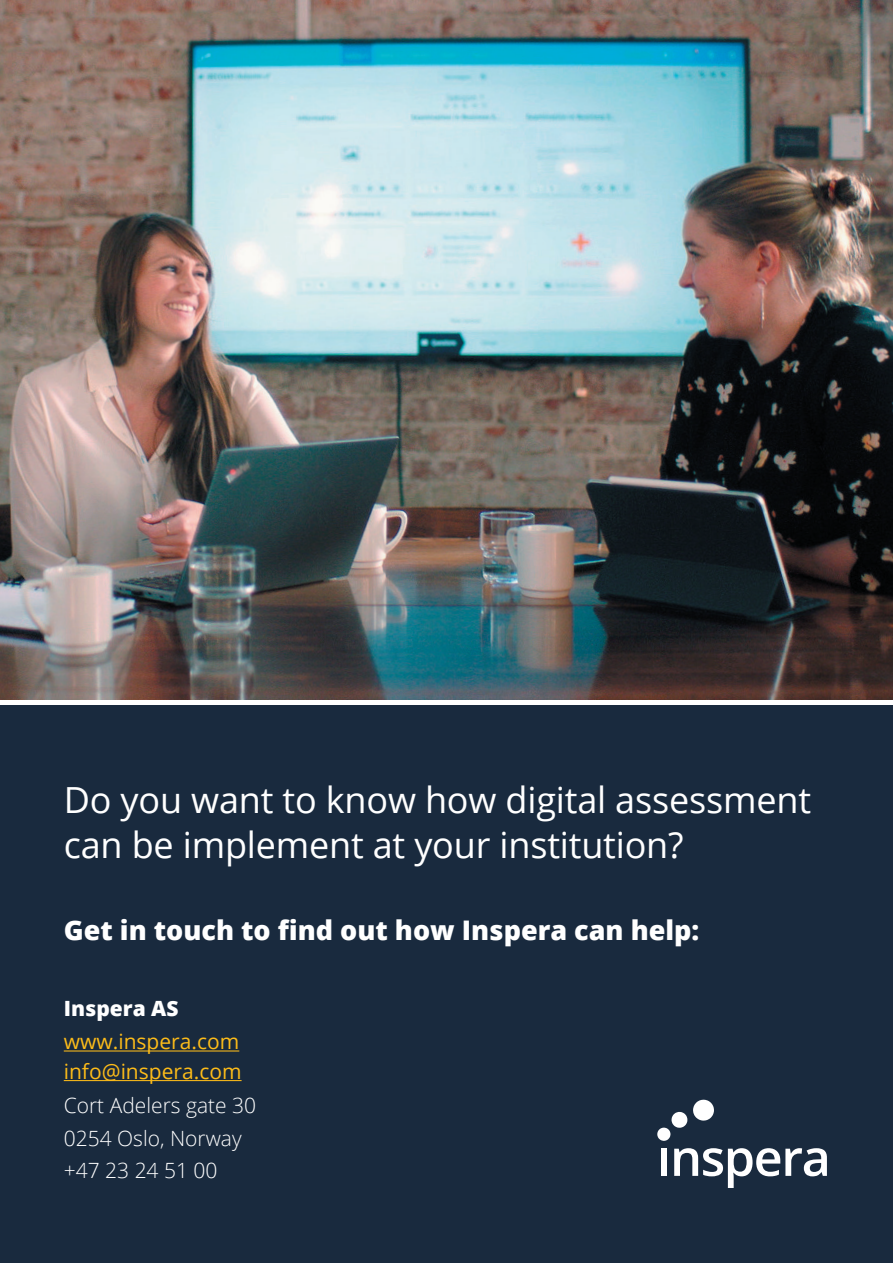
<style>
.page{position:relative;width:893px;height:1263px;background:#fff}
.page>*{position:absolute;margin:0;border:0;box-sizing:border-box;transform-origin:0 0}
.t1{font:36px/45px "Open Sans";letter-spacing:-.005em;color:#fff}
.t2{font:800 27px "Open Sans";color:#fff}
.t3{font:300 21px/32.2px "Open Sans";color:#fff}
.t4{font:21px/29.5px "Open Sans";color:#fdbc19}
.t5{font:800 21px "Open Sans";color:#fff}
</style>
<div class="page">
<div style="left:0;top:706px;width:893px;height:557px;background:#192a3e"></div>
<img style="left:0;top:0;width:893px;height:699px">
<svg style="left:657px;top:1112px;width:30px;height:29px"></svg>
<svg style="left:693px;top:1100px;width:21px;height:21px"></svg>
<div style="left:662px;top:1149px;width:5px;height:27px;background:#fff"></div>
<svg style="left:674px;top:1148px;width:153px;height:40px"></svg>
<hr style="left:64px;top:1050px;width:175px;height:1px;background:#fdbc19">
<hr style="left:64px;top:1080px;width:178px;height:1px;background:#fdbc19">
<p class="t1" style="left:64px;top:776px;width:749px">Do you want to know how digital assessment can be implement at your institution?</p>
<p class="t2" style="left:64px;top:910px;width:637px">Get in touch to find out how Inspera can help:</p>
<p class="t5" style="left:64px;top:992px;width:116px">Inspera AS</p>
<p class="t4" style="left:64px;top:1026px;width:179px">www.inspera.com info@inspera.com</p>
<p class="t3" style="left:64px;top:1089px;width:194px">Cort Adelers gate 30<br>0254 Oslo, Norway +47 23 24 51 00</p>
</div>
